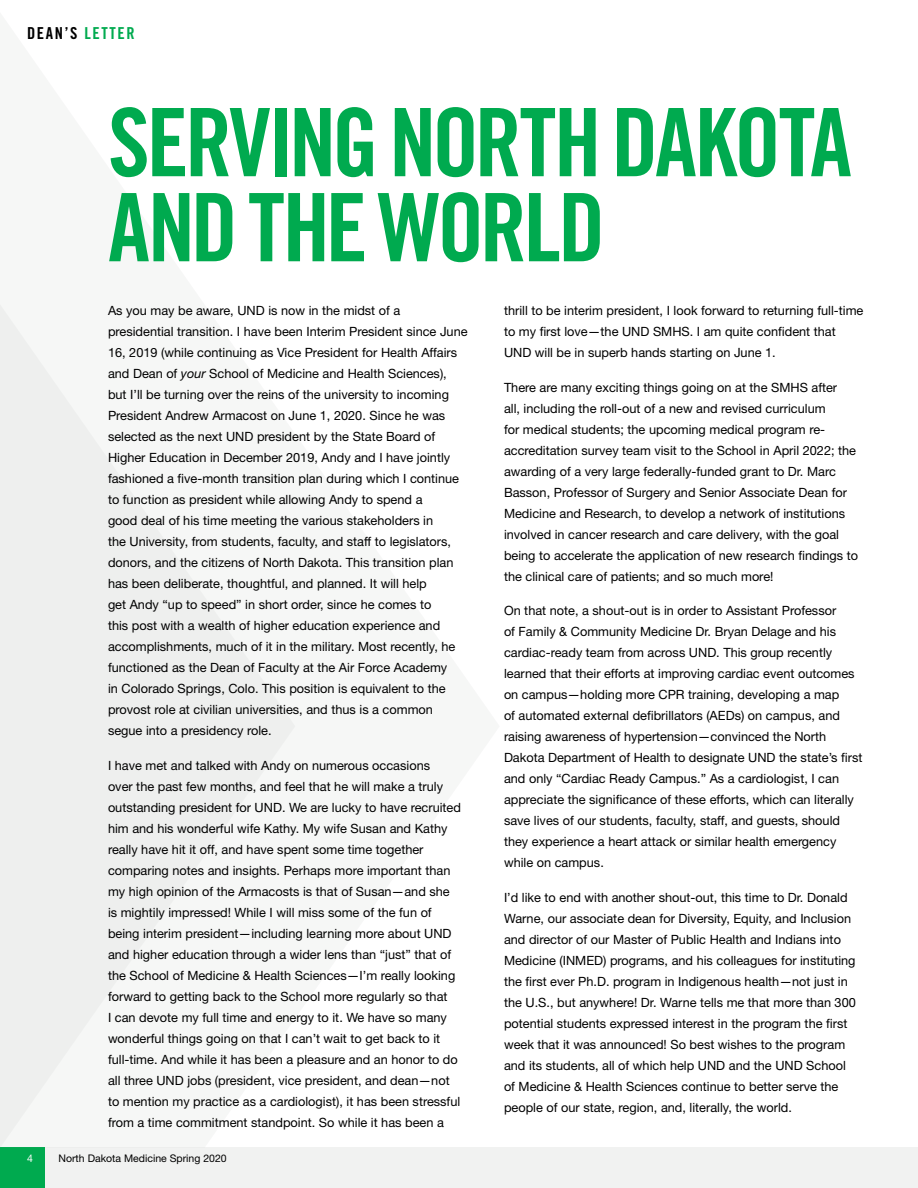
<style>
.page{position:relative;width:918px;height:1188px;background:#fff}
.page>*{position:absolute;margin:0;border:0;box-sizing:border-box;transform-origin:0 0}
.t1{font:94.5px/85.1px "Trade Gothic LT Pro Bd Cn 20";letter-spacing:-.035em;color:#00aa4f}
.t2{font:16.5px "Trade Gothic LT Pro Bd Cn 20";letter-spacing:.1em;color:#000}
.t3{font:12.75px/21px "Helvetica Neue LT Pro";color:#000}
.t4{font:10.5px "Helvetica Neue LT Pro";color:#000}
.t5{font:10.5px "Helvetica Neue LT Pro";color:#fff}
.s1{color:#00aa4f}
.s2{font-style:italic}
</style>
<div class="page">
<div style="left:0;top:1148px;width:918px;height:40px;background:#f1f2f1"></div>
<div style="left:0;top:1148px;width:45px;height:40px;background:#00aa4f"></div>
<div style="left:0;top:304px;width:295px;height:844px;background:#eef0ef"></div>
<p class="t2" style="left:27px;top:23px;width:109px">DEAN’S <span class="s1">LETTER</span></p>
<h1 class="t1" style="left:108px;top:99px;width:745px">SERVING NORTH DAKOTA<br>AND THE WORLD</h1>
<p class="t3" style="left:108px;top:300px;width:361px">As you may be aware, UND is now in the midst of a presidential transition. I have been Interim President since June 16, 2019 (while continuing as Vice President for Health Affairs and Dean of <span class="s2">your</span> School of Medicine and Health Sciences), but I’ll be turning over the reins of the university to incoming President Andrew Armacost on June 1, 2020. Since he was selected as the next UND president by the State Board of Higher Education in December 2019, Andy and I have jointly fashioned a five-month transition plan during which I continue to function as president while allowing Andy to spend a<br>good deal of his time meeting the various stakeholders in<br>the University, from students, faculty, and staff to legislators, donors, and the citizens of North Dakota. This transition plan has been deliberate, thoughtful, and planned. It will help<br>get Andy “up to speed” in short order, since he comes to<br>this post with a wealth of higher education experience and accomplishments, much of it in the military. Most recently, he functioned as the Dean of Faculty at the Air Force Academy<br>in Colorado Springs, Colo. This position is equivalent to the provost role at civilian universities, and thus is a common segue into a presidency role.</p>
<p class="t3" style="left:108px;top:754px;width:355px">I have met and talked with Andy on numerous occasions<br>over the past few months, and feel that he will make a truly outstanding president for UND. We are lucky to have recruited him and his wonderful wife Kathy. My wife Susan and Kathy really have hit it off, and have spent some time together comparing notes and insights. Perhaps more important than my high opinion of the Armacosts is that of Susan—and she is mightily impressed! While I will miss some of the fun of being interim president—including learning more about UND and higher education through a wider lens than “just” that of the School of Medicine &amp; Health Sciences—I’m really looking forward to getting back to the School more regularly so that<br>I can devote my full time and energy to it. We have so many wonderful things going on that I can’t wait to get back to it full-time. And while it has been a pleasure and an honor to do all three UND jobs (president, vice president, and dean—not to mention my practice as a cardiologist), it has been stressful from a time commitment standpoint. So while it has been a</p>
<p class="t5" style="left:27px;top:1152px;width:7px">4</p>
<p class="t4" style="left:58px;top:1152px;width:170px">North Dakota Medicine Spring 2020</p>
<p class="t3" style="left:504px;top:300px;width:361px">thrill to be interim president, I look forward to returning full-time to my first love—the UND SMHS. I am quite confident that<br>UND will be in superb hands starting on June 1.</p>
<p class="t3" style="left:504px;top:376px;width:356px">There are many exciting things going on at the SMHS after<br>all, including the roll-out of a new and revised curriculum<br>for medical students; the upcoming medical program re&shy;accreditation survey team visit to the School in April 2022; the awarding of a very large federally-funded grant to Dr. Marc Basson, Professor of Surgery and Senior Associate Dean for Medicine and Research, to develop a network of institutions involved in cancer research and care delivery, with the goal being to accelerate the application of new research findings to the clinical care of patients; and so much more!</p>
<p class="t3" style="left:504px;top:600px;width:360px">On that note, a shout-out is in order to Assistant Professor<br>of Family &amp; Community Medicine Dr. Bryan Delage and his cardiac-ready team from across UND. This group recently learned that their efforts at improving cardiac event outcomes on campus—holding more CPR training, developing a map<br>of automated external defibrillators (AEDs) on campus, and raising awareness of hypertension—convinced the North Dakota Department of Health to designate UND the state’s first and only “Cardiac Ready Campus.” As a cardiologist, I can appreciate the significance of these efforts, which can literally save lives of our students, faculty, staff, and guests, should they experience a heart attack or similar health emergency while on campus.</p>
<p class="t3" style="left:504px;top:886px;width:353px">I’d like to end with another shout-out, this time to Dr. Donald Warne, our associate dean for Diversity, Equity, and Inclusion and director of our Master of Public Health and Indians into Medicine (INMED) programs, and his colleagues for instituting the first ever Ph.D. program in Indigenous health—not just in the U.S., but anywhere! Dr. Warne tells me that more than 300 potential students expressed interest in the program the first week that it was announced! So best wishes to the program and its students, all of which help UND and the UND School of Medicine &amp; Health Sciences continue to better serve the people of our state, region, and, literally, the world.</p>
</div>
